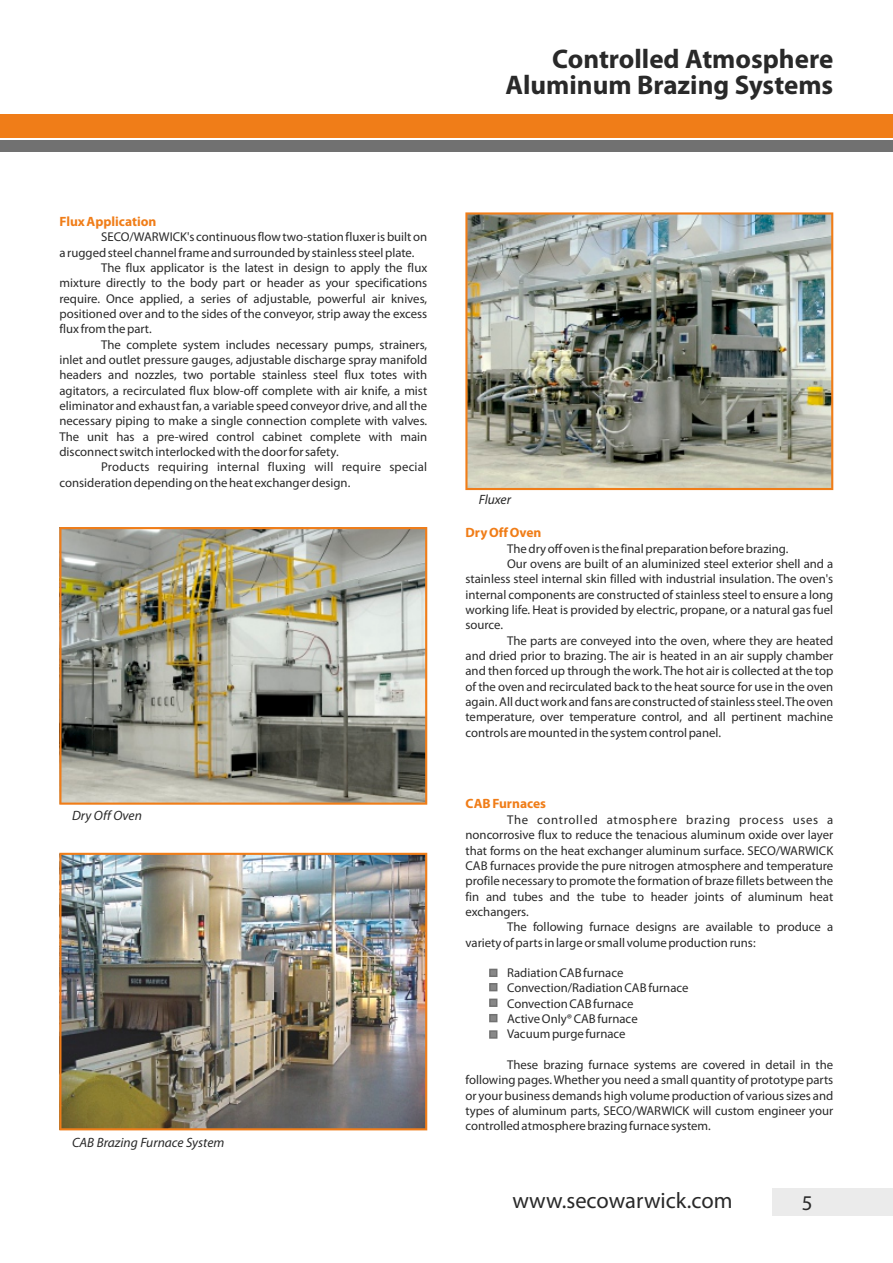
<style>
.page{position:relative;width:893px;height:1263px;background:#fff}
.page>*{position:absolute;margin:0;border:0;box-sizing:border-box;transform-origin:0 0}
.t1{font:700 27px/26.4px "Myriad Pro";color:#292929;text-align:right}
.t2{font:22.5px "Myriad Pro";color:#292929}
.t3{font:21px "Myriad Pro";color:#292929}
.t4{font:italic 13.5px "Myriad Pro";color:#292929}
.t5{font:700 13.5px "Myriad Pro";color:#f07d18}
.t6{font:12.75px/15.3px "Myriad Pro";color:#292929;text-align:justify}
</style>
<div class="page">
<div style="left:773px;top:1188px;width:120px;height:28px;background:#ebebeb"></div>
<div style="left:0;top:114px;width:893px;height:24px;background:#f07d18"></div>
<div style="left:0;top:140px;width:893px;height:12px;background:#717171"></div>
<img style="left:465px;top:212px;width:368px;height:278px">
<img style="left:59px;top:527px;width:368px;height:278px">
<img style="left:59px;top:853px;width:368px;height:277px">
<svg style="left:489px;top:968px;width:9px;height:24px"></svg>
<svg style="left:489px;top:998px;width:9px;height:25px"></svg>
<svg style="left:489px;top:1030px;width:9px;height:9px"></svg>
<h1 class="t1" style="left:505px;top:48px;width:329px">Controlled Atmosphere<br>Aluminum Brazing Systems</h1>
<p class="t5" style="left:59px;top:216px;width:98px">Flux Application</p>
<p class="t6" style="left:59px;top:230px;width:369px;text-indent:42px">SECO/WARWICK's continuous flow two-station fluxer is built on a rugged steel channel frame and surrounded by stainless steel plate.</p>
<p class="t6" style="left:59px;top:261px;width:369px;text-indent:42px">The flux applicator is the latest in design to apply the flux mixture directly to the body part or header as your specifications require. Once applied, a series of adjustable, powerful air knives, positioned over and to the sides of the conveyor, strip away the excess flux from the part.</p>
<p class="t6" style="left:59px;top:338px;width:369px;text-indent:42px">The complete system includes necessary pumps, strainers, inlet and outlet pressure gauges, adjustable discharge spray manifold headers and nozzles, two portable stainless steel flux totes with agitators, a recirculated flux blow-off complete with air knife, a mist eliminator and exhaust fan, a variable speed conveyor drive, and all the necessary piping to make a single connection complete with valves.<br>The unit has a pre-wired control cabinet complete with main disconnect switch interlocked with the door for safety.</p>
<p class="t6" style="left:59px;top:460px;width:369px;text-indent:42px">Products requiring internal fluxing will require special consideration depending on the heat exchanger design.</p>
<p class="t4" style="left:72px;top:809px;width:71px">Dry Off Oven</p>
<p class="t4" style="left:72px;top:1137px;width:154px">CAB Brazing Furnace System</p>
<p class="t4" style="left:479px;top:493px;width:34px">Fluxer</p>
<p class="t5" style="left:465px;top:527px;width:77px">Dry Off Oven</p>
<p class="t6" style="left:507px;top:542px;width:283px">The dry off oven is the final preparation before brazing.</p>
<p class="t6" style="left:507px;top:557px;width:328px">Our ovens are built of an aluminized steel exterior shell and a</p>
<p class="t6" style="left:465px;top:573px;width:369px">stainless steel internal skin filled with industrial insulation. The oven's</p>
<p class="t6" style="left:465px;top:588px;width:369px">internal components are constructed of stainless steel to ensure a long</p>
<p class="t6" style="left:465px;top:603px;width:369px">working life. Heat is provided by electric, propane, or a natural gas fuel</p>
<p class="t6" style="left:465px;top:619px;width:39px">source.</p>
<p class="t6" style="left:507px;top:634px;width:328px">The parts are conveyed into the oven, where they are heated</p>
<p class="t6" style="left:465px;top:649px;width:369px">and dried prior to brazing. The air is heated in an air supply chamber</p>
<p class="t6" style="left:465px;top:664px;width:369px">and then forced up through the work. The hot air is collected at the top</p>
<p class="t6" style="left:465px;top:680px;width:369px">of the oven and recirculated back to the heat source for use in the oven</p>
<p class="t6" style="left:465px;top:695px;width:369px">again. All duct work and fans are constructed of stainless steel. The oven</p>
<p class="t6" style="left:465px;top:710px;width:369px">temperature, over temperature control, and all pertinent machine</p>
<p class="t6" style="left:465px;top:726px;width:257px">controls are mounted in the system control panel.</p>
<p class="t5" style="left:465px;top:798px;width:82px">CAB Furnaces</p>
<p class="t6" style="left:465px;top:813px;width:369px;text-indent:42px">The controlled atmosphere brazing process uses a noncorrosive flux to reduce the tenacious aluminum oxide over layer that forms on the heat exchanger aluminum surface. SECO/WARWICK CAB furnaces provide the pure nitrogen atmosphere and temperature profile necessary to promote the formation of braze fillets between the fin and tubes and the tube to header joints of aluminum heat exchangers.</p>
<p class="t6" style="left:465px;top:920px;width:369px;text-indent:42px">The following furnace designs are available to produce a variety of parts in large or small volume production runs:</p>
<p class="t6" style="left:507px;top:966px;width:183px;text-align:left">Radiation CAB furnace<br>Convection/Radiation CAB furnace<br>Convection CAB furnace<br>Active Only® CAB furnace<br>Vacuum purge furnace</p>
<p class="t6" style="left:465px;top:1058px;width:369px;text-indent:42px">These brazing furnace systems are covered in detail in the following pages. Whether you need a small quantity of prototype parts or your business demands high volume production of various sizes and types of aluminum parts, SECO/WARWICK will custom engineer your controlled atmosphere brazing furnace system.</p>
<h2 class="t2" style="left:512px;top:1191px;width:222px">www.secowarwick.com</h2>
<h3 class="t3" style="left:802px;top:1194px;width:12px">5</h3>
</div>
